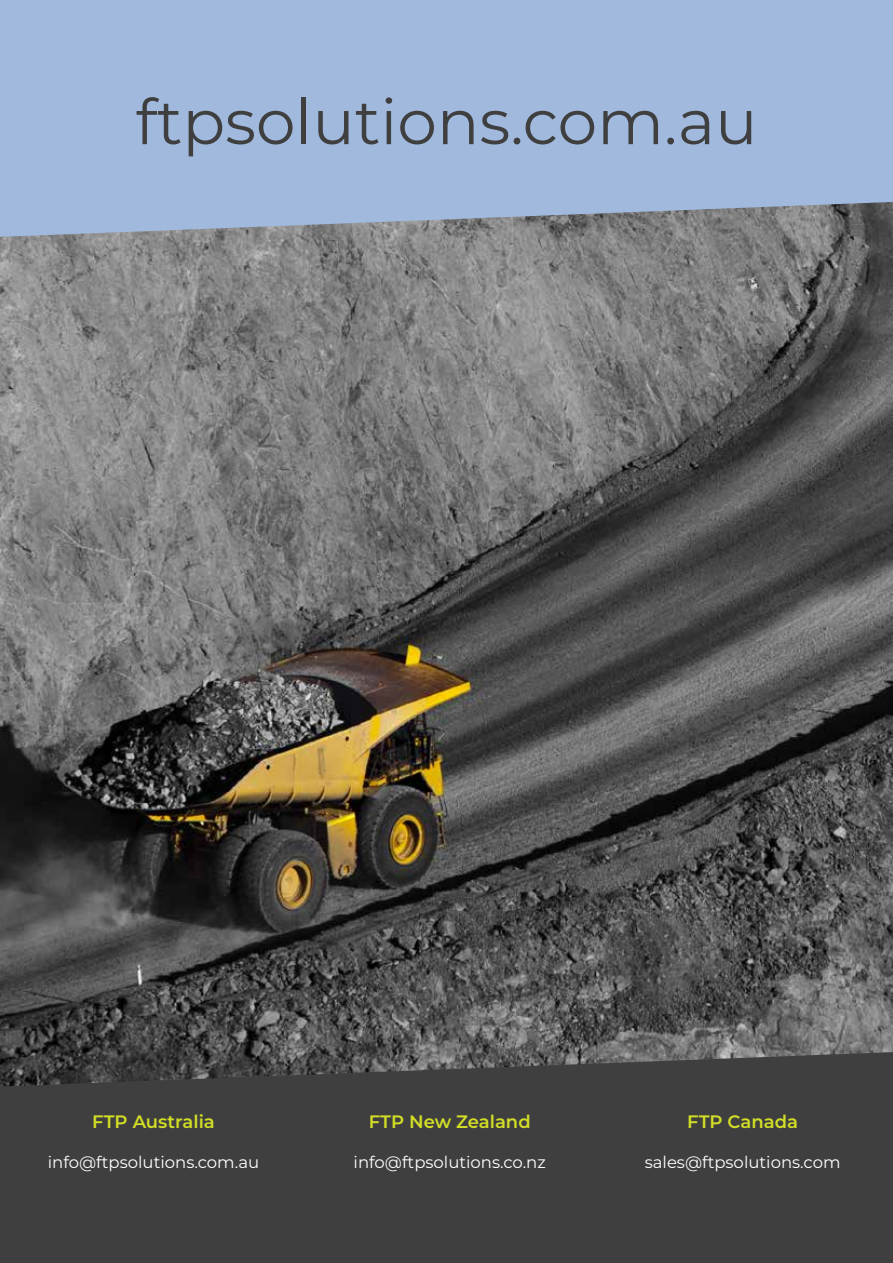
<style>
.page{position:relative;width:893px;height:1263px;background:#fff}
.page>*{position:absolute;margin:0;border:0;box-sizing:border-box;transform-origin:0 0}
.t1{font:63px "Montserrat";color:#3f3f3f}
.t2{font:600 18px "Montserrat";color:#d2de26}
.t3{font:16.5px "Montserrat";color:#fff}
</style>
<div class="page">
<img style="left:0;top:237px;width:893px;height:815px">
<div style="left:0;top:1052px;width:893px;height:211px;background:#3f3f3f"></div>
<svg style="left:0;top:0;width:893px;height:237px;background:#9db4d4"></svg>
<h1 class="t1" style="left:135px;top:79px;width:623px">ftpsolutions.com.au</h1>
<p class="t2" style="left:92px;top:1109px;width:124px">FTP Australia</p>
<p class="t3" style="left:48px;top:1150px;width:213px">info@ftpsolutions.com.au</p>
<p class="t2" style="left:369px;top:1109px;width:164px">FTP New Zealand</p>
<p class="t3" style="left:354px;top:1150px;width:194px">info@ftpsolutions.co.nz</p>
<p class="t2" style="left:687px;top:1109px;width:112px">FTP Canada</p>
<p class="t3" style="left:645px;top:1150px;width:197px">sales@ftpsolutions.com</p>
</div>
